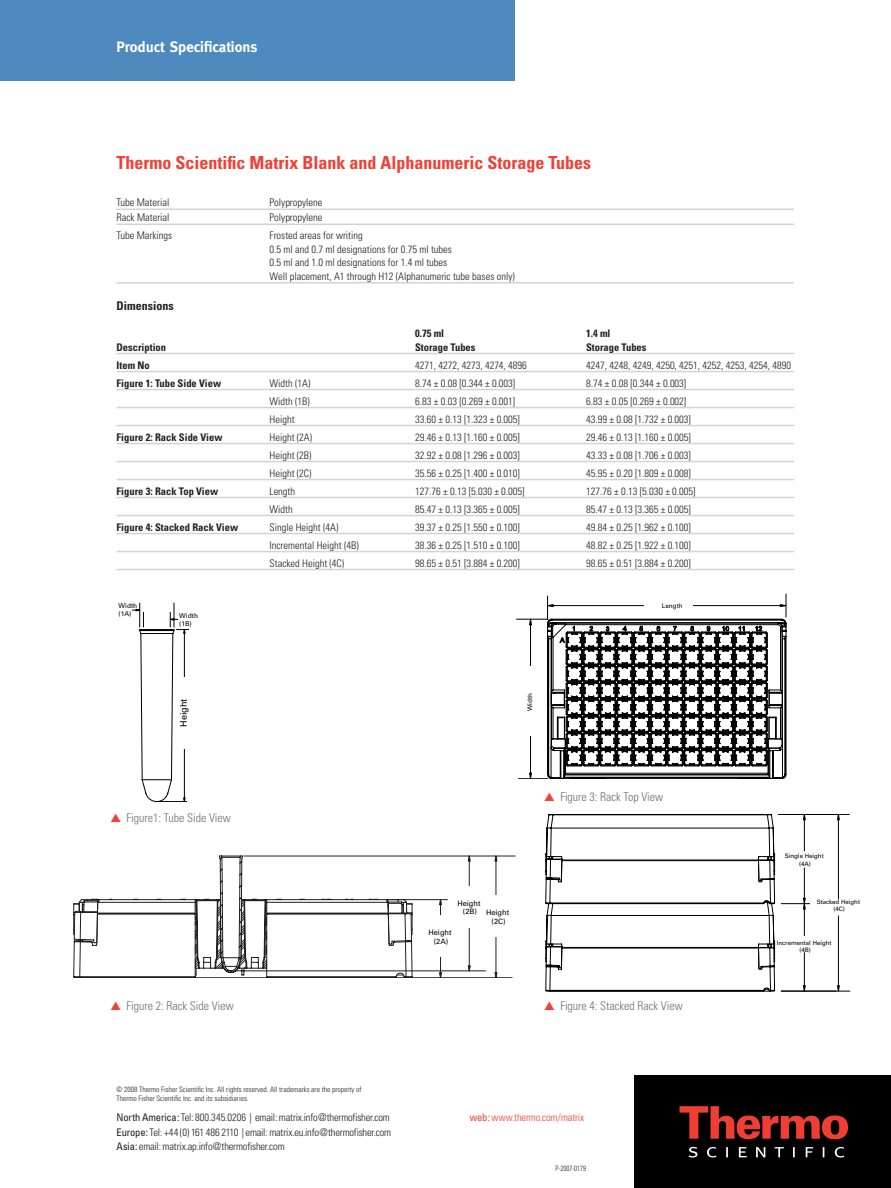
<style>
.page{position:relative;width:891px;height:1188px;background:#fff}
.page>*{position:absolute;margin:0;border:0;box-sizing:border-box;transform-origin:0 0}
.t1{font:700 condensed 18px "Univers";color:#ef4135}
.t2{font:700 15px "Meta";color:#fff}
.t3{font:300 condensed 12px "Univers";color:#6d6f71}
.t4{font:700 condensed 12px "Univers";color:#231f20}
.t5{font:300 condensed 10.5px/13.5px "Univers";color:#231f20}
.t6{font:700 condensed 10.5px "Univers";color:#231f20}
.t7{font:300 condensed 10.5px/14.2px "Univers";letter-spacing:-.02em;color:#231f20}
.t8{font:300 condensed 10.5px "Univers";letter-spacing:-.015em;color:#ef4135}
.t9{font:9.15px "Univers";color:#000}
.t10{font:300 condensed 7.5px/9px "Univers";color:#231f20}
.t11{font:7.5px/9px "Univers";color:#000;text-align:center}
.t12{font:300 condensed 7.5px "Univers";color:#231f20;scale:.9 1}
.t13{font:6.6px/7.9px "Univers";color:#000}
.t14{font:6.3px "Univers";color:#000}
.t15{font:6.15px/7.4px "Univers";color:#000;text-align:center}
.s1{color:#ef4135}
.s2{font-weight:400}
</style>
<div class="page">
<hr style="left:117px;top:353px;width:677px;height:1px;background:#d1d3d4">
<hr style="left:117px;top:371px;width:677px;height:1px;background:#d1d3d4">
<hr style="left:117px;top:389px;width:677px;height:1px;background:#d1d3d4">
<hr style="left:117px;top:407px;width:677px;height:1px;background:#d1d3d4">
<hr style="left:117px;top:425px;width:677px;height:1px;background:#d1d3d4">
<hr style="left:117px;top:443px;width:677px;height:1px;background:#d1d3d4">
<hr style="left:117px;top:461px;width:677px;height:1px;background:#d1d3d4">
<hr style="left:117px;top:479px;width:677px;height:1px;background:#d1d3d4">
<hr style="left:117px;top:497px;width:677px;height:1px;background:#d1d3d4">
<hr style="left:117px;top:515px;width:677px;height:1px;background:#d1d3d4">
<hr style="left:117px;top:533px;width:677px;height:1px;background:#d1d3d4">
<hr style="left:117px;top:551px;width:677px;height:1px;background:#d1d3d4">
<hr style="left:117px;top:569px;width:677px;height:1px;background:#d1d3d4">
<div style="left:0;top:0;width:514px;height:81px;background:#4e8abe"></div>
<div style="left:634px;top:1076px;width:257px;height:112px;background:#000"></div>
<svg style="left:680px;top:1106px;width:168px;height:33px"></svg>
<svg style="left:689px;top:1147px;width:155px;height:11px"></svg>
<hr style="left:117px;top:209px;width:677px;height:1px;background:#d1d3d4">
<hr style="left:117px;top:224px;width:677px;height:1px;background:#d1d3d4">
<hr style="left:117px;top:282px;width:677px;height:2px;background:#d1d3d4">
<svg style="left:74px;top:856px;width:439px;height:122px"></svg>
<div style="left:461px;top:886px;width:14px;height:42px;background:#fff"></div>
<div style="left:491px;top:895px;width:13px;height:42px;background:#fff"></div>
<div style="left:435px;top:916px;width:13px;height:41px;background:#fff"></div>
<svg style="left:132px;top:603px;width:57px;height:199px"></svg>
<div style="left:179px;top:677px;width:10px;height:72px;background:#fff"></div>
<hr style="left:517px;top:619px;width:31px;height:1px;background:#000">
<hr style="left:518px;top:778px;width:30px;height:1px;background:#000">
<hr style="left:530px;top:619px;width:1px;height:74px;background:#000">
<hr style="left:530px;top:708px;width:1px;height:71px;background:#000">
<svg style="left:547px;top:594px;width:240px;height:185px"></svg>
<svg style="left:529px;top:619px;width:3px;height:6px"></svg>
<svg style="left:529px;top:773px;width:3px;height:6px"></svg>
<div style="left:523px;top:666px;width:15px;height:69px;background:#fff"></div>
<svg style="left:546px;top:814px;width:290px;height:177px"></svg>
<hr style="left:781px;top:991px;width:69px;height:1px;background:#000">
<hr style="left:838px;top:814px;width:1px;height:85px;background:#000">
<hr style="left:838px;top:916px;width:1px;height:75px;background:#000">
<hr style="left:778px;top:814px;width:71px;height:1px;background:#000">
<hr style="left:804px;top:904px;width:1px;height:32px;background:#000">
<hr style="left:804px;top:953px;width:1px;height:38px;background:#000">
<svg style="left:803px;top:815px;width:3px;height:5px"></svg>
<svg style="left:837px;top:814px;width:3px;height:6px"></svg>
<svg style="left:837px;top:985px;width:3px;height:6px"></svg>
<svg style="left:781px;top:898px;width:29px;height:11px"></svg>
<svg style="left:803px;top:985px;width:3px;height:6px"></svg>
<h2 class="t2" style="left:117px;top:38px;width:142px">Product Specifications</h2>
<h1 class="t1" style="left:117px;top:151px;width:476px">Thermo Scientific Matrix Blank and Alphanumeric Storage Tubes</h1>
<p class="t5" style="left:117px;top:196px;width:54px">Tube Material</p>
<p class="t5" style="left:270px;top:196px;width:55px">Polypropylene</p>
<p class="t5" style="left:117px;top:211px;width:55px">Rack Material</p>
<p class="t5" style="left:270px;top:211px;width:55px">Polypropylene</p>
<p class="t5" style="left:117px;top:229px;width:57px">Tube Markings</p>
<p class="t5" style="left:270px;top:229px;width:247px">Frosted areas for writing<br>0.5 ml and 0.7 ml designations for 0.75 ml tubes<br>0.5 ml and 1.0 ml designations for 1.4 ml tubes<br>Well placement, A1 through H12 (Alphanumeric tube bases only)</p>
<p class="t4" style="left:117px;top:299px;width:59px">Dimensions</p>
<p class="t6" style="left:415px;top:327px;width:31px">0.75 ml</p>
<p class="t6" style="left:586px;top:327px;width:26px">1.4 ml</p>
<p class="t6" style="left:117px;top:340px;width:51px">Description</p>
<p class="t6" style="left:415px;top:340px;width:62px">Storage Tubes</p>
<p class="t6" style="left:586px;top:340px;width:62px">Storage Tubes</p>
<p class="t6" style="left:117px;top:358px;width:35px">Item No</p>
<p class="t5" style="left:415px;top:358px;width:113px">4271, 4272, 4273, 4274, 4896</p>
<p class="t5" style="left:586px;top:358px;width:207px">4247, 4248, 4249, 4250, 4251, 4252, 4253, 4254, 4890</p>
<p class="t6" style="left:117px;top:376px;width:106px">Figure 1: Tube Side View</p>
<p class="t5" style="left:270px;top:376px;width:42px">Width (1A)</p>
<p class="t5" style="left:415px;top:376px;width:102px">8.74 ± 0.08 [0.344 ± 0.003]</p>
<p class="t5" style="left:586px;top:376px;width:102px">8.74 ± 0.08 [0.344 ± 0.003]</p>
<p class="t5" style="left:270px;top:394px;width:42px">Width (1B)</p>
<p class="t5" style="left:415px;top:394px;width:102px">6.83 ± 0.03 [0.269 ± 0.001]</p>
<p class="t5" style="left:586px;top:394px;width:102px">6.83 ± 0.05 [0.269 ± 0.002]</p>
<p class="t5" style="left:270px;top:412px;width:27px">Height</p>
<p class="t5" style="left:415px;top:412px;width:106px">33.60 ± 0.13 [1.323 ± 0.005]</p>
<p class="t5" style="left:586px;top:412px;width:106px">43.99 ± 0.08 [1.732 ± 0.003]</p>
<p class="t6" style="left:117px;top:430px;width:107px">Figure 2: Rack Side View</p>
<p class="t5" style="left:270px;top:430px;width:44px">Height (2A)</p>
<p class="t5" style="left:415px;top:430px;width:106px">29.46 ± 0.13 [1.160 ± 0.005]</p>
<p class="t5" style="left:586px;top:430px;width:106px">29.46 ± 0.13 [1.160 ± 0.005]</p>
<p class="t5" style="left:270px;top:448px;width:43px">Height (2B)</p>
<p class="t5" style="left:415px;top:448px;width:106px">32.92 ± 0.08 [1.296 ± 0.003]</p>
<p class="t5" style="left:586px;top:448px;width:106px">43.33 ± 0.08 [1.706 ± 0.003]</p>
<p class="t5" style="left:270px;top:466px;width:43px">Height (2C)</p>
<p class="t5" style="left:415px;top:466px;width:106px">35.56 ± 0.25 [1.400 ± 0.010]</p>
<p class="t5" style="left:586px;top:466px;width:106px">45.95 ± 0.20 [1.809 ± 0.008]</p>
<p class="t6" style="left:117px;top:484px;width:103px">Figure 3: Rack Top View</p>
<p class="t5" style="left:270px;top:484px;width:27px">Length</p>
<p class="t5" style="left:415px;top:484px;width:111px">127.76 ± 0.13 [5.030 ± 0.005]</p>
<p class="t5" style="left:586px;top:484px;width:111px">127.76 ± 0.13 [5.030 ± 0.005]</p>
<p class="t5" style="left:270px;top:502px;width:25px">Width</p>
<p class="t5" style="left:415px;top:502px;width:106px">85.47 ± 0.13 [3.365 ± 0.005]</p>
<p class="t5" style="left:586px;top:502px;width:106px">85.47 ± 0.13 [3.365 ± 0.005]</p>
<p class="t6" style="left:117px;top:520px;width:123px">Figure 4: Stacked Rack View</p>
<p class="t5" style="left:270px;top:520px;width:70px">Single Height (4A)</p>
<p class="t5" style="left:415px;top:520px;width:106px">39.37 ± 0.25 [1.550 ± 0.100]</p>
<p class="t5" style="left:586px;top:520px;width:106px">49.84 ± 0.25 [1.962 ± 0.100]</p>
<p class="t5" style="left:270px;top:538px;width:91px">Incremental Height (4B)</p>
<p class="t5" style="left:415px;top:538px;width:106px">38.36 ± 0.25 [1.510 ± 0.100]</p>
<p class="t5" style="left:586px;top:538px;width:106px">48.82 ± 0.25 [1.922 ± 0.100]</p>
<p class="t5" style="left:270px;top:556px;width:76px">Stacked Height (4C)</p>
<p class="t5" style="left:415px;top:556px;width:106px">98.65 ± 0.51 [3.884 ± 0.200]</p>
<p class="t5" style="left:586px;top:556px;width:106px">98.65 ± 0.51 [3.884 ± 0.200]</p>
<p class="t13" style="left:119px;top:601px;width:20px">Width (1A)</p>
<p class="t13" style="left:179px;top:612px;width:20px">Width (1B)</p>
<p class="t9" style="left:178px;top:727px;width:30px;rotate:-90deg">Height</p>
<p class="t3" style="left:110px;top:811px;width:122px"><span class="s1">▲</span> Figure1: Tube Side View</p>
<p class="t3" style="left:110px;top:999px;width:125px"><span class="s1">▲</span> Figure 2: Rack Side View</p>
<p class="t10" style="left:117px;top:1085px;width:247px">© 2008 Thermo Fisher Scientific Inc. All rights reserved. All trademarks are the property of<br>Thermo Fisher Scientific Inc. and its subsidiaries.</p>
<p class="t14" style="left:662px;top:602px;width:22px">Length</p>
<p class="t14" style="left:526px;top:711px;width:19px;rotate:-90deg">Width</p>
<p class="t3" style="left:544px;top:790px;width:121px"><span class="s1">▲</span> Figure 3: Rack Top View</p>
<p class="t11" style="left:457px;top:898px;width:25px">Height</p>
<p class="t11" style="left:463px;top:907px;width:48px">(2B) Height</p>
<p class="t11" style="left:492px;top:916px;width:16px">(2C)</p>
<p class="t11" style="left:428px;top:928px;width:25px">Height (2A)</p>
<p class="t3" style="left:544px;top:999px;width:140px"><span class="s1">▲</span> Figure 4: Stacked Rack View</p>
<p class="t5" style="left:117px;top:1111px;width:275px"><span class="s2">North America:</span> Tel: 800.345.0206 | email: matrix.info@thermofisher.com</p>
<p class="t8" style="left:470px;top:1111px;width:116px"><span class="s2">web:</span> www.thermo.com/matrix</p>
<p class="t7" style="left:117px;top:1125px;width:276px"><span class="s2">Europe:</span> Tel: +44 (0) 161 486 2110 | email: matrix.eu.info@thermofisher.com<br><span class="s2">Asia:</span> email: matrix.ap.info@thermofisher.com</p>
<p class="t12" style="left:556px;top:1164px;width:36px">P-2007-0179</p>
<p class="t15" style="left:785px;top:853px;width:40px">Single Height (4A)</p>
<p class="t15" style="left:817px;top:898px;width:45px">Stacked Height (4C)</p>
<p class="t15" style="left:777px;top:939px;width:56px">Incremental Height (4B)</p>
</div>
